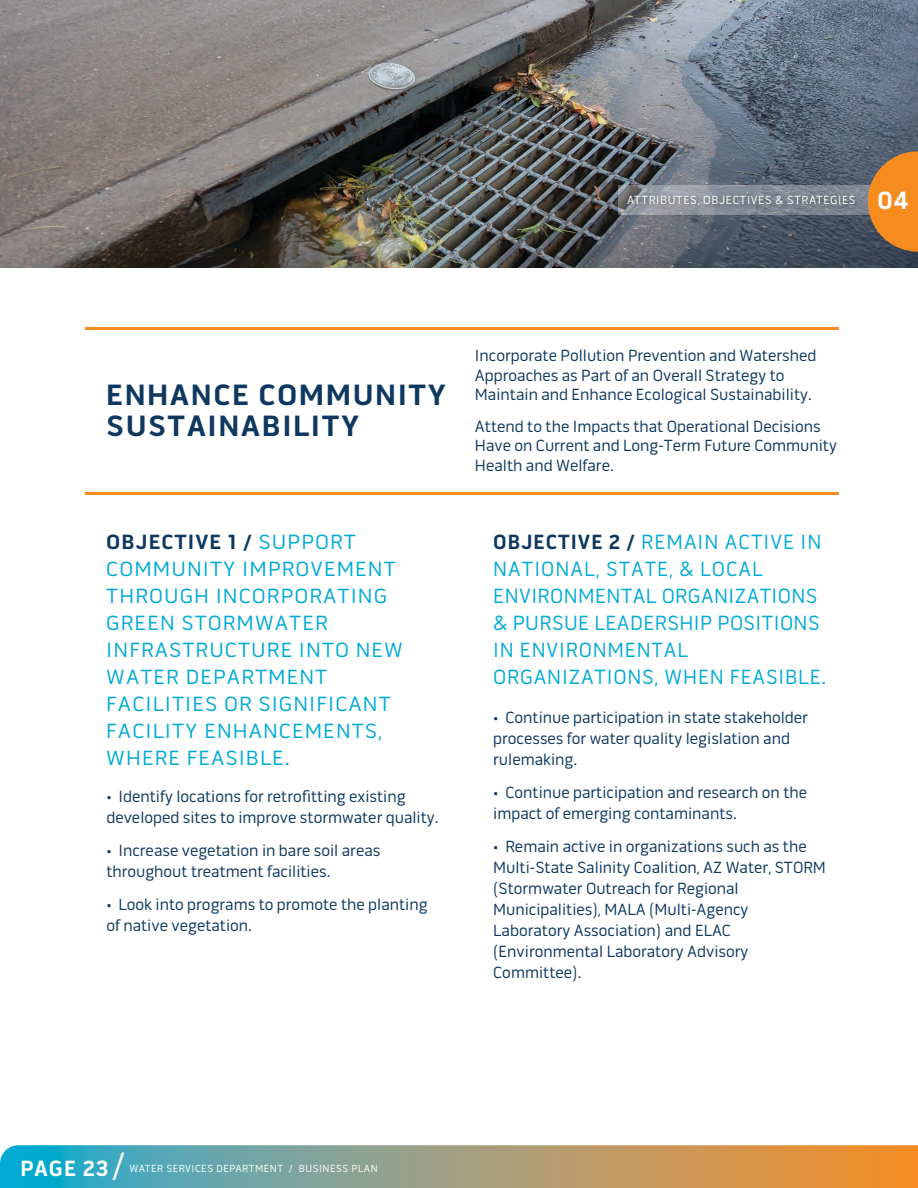
<style>
.page{position:relative;width:918px;height:1188px;background:#fff}
.page>*{position:absolute;margin:0;border:0;box-sizing:border-box;transform-origin:0 0}
.t1{font:700 30px/31.5px "Pill Gothic 600 mg";letter-spacing:.05em;color:#0e385f}
.t2{font:700 22.5px "Pill Gothic 600 mg";letter-spacing:.05em;color:#fff;scale:.95 1}
.t3{font:21px/27px "Pill Gothic 600 mg";letter-spacing:.05em;color:#00aad4}
.t4{font:21px/27px "Pill Gothic 600 mg";letter-spacing:.05em;color:#00aad4;scale:.95 1}
.t5{font:16.5px/21px "Pill Gothic 600 mg";color:#0e385f;scale:.95 1}
.t6{font:12px "Pill Gothic 600 mg";letter-spacing:.05em;color:#fff;scale:.95 1}
.t7{font:10.5px "Pill Gothic 600 mg";letter-spacing:.05em;color:#fff;scale:.95 1}
.s1{font-weight:700;font-size:25.5px}
.s2{font-weight:700;color:#0e385f}
.s3{font-weight:400;font-size:36px}
</style>
<div class="page">
<img style="left:0;top:0;width:918px;height:268px">
<hr style="left:85px;top:327px;width:754px;height:2px;background:#f68b1e">
<hr style="left:85px;top:492px;width:754px;height:3px;background:#f68b1e">
<svg style="left:0;top:1145px;width:918px;height:43px;background:#969e80"></svg>
<svg style="left:618px;top:185px;width:250px;height:29px"></svg>
<img style="left:623px;top:189px;width:242px;height:27px">
<svg style="left:868px;top:151px;width:50px;height:101px;background:#d07f2d"></svg>
<p class="t6" style="left:627px;top:193px;width:298px">ATTRIBUTES, OBJECTIVES &amp; STRATEGIES <span class="s1">04</span></p>
<h1 class="t1" style="left:106px;top:379px;width:342px">ENHANCE COMMUNITY<br>SUSTAINABILITY</h1>
<p class="t3" style="left:106px;top:528px;width:298px"><span class="s2">OBJECTIVE 1 /</span> SUPPORT<br>COMMUNITY IMPROVEMENT<br>THROUGH INCORPORATING<br>GREEN STORMWATER<br>INFRASTRUCTURE INTO NEW<br>WATER DEPARTMENT<br>FACILITIES OR SIGNIFICANT<br>FACILITY ENHANCEMENTS,<br>WHERE FEASIBLE.</p>
<p class="t5" style="left:106px;top:786px;width:351px">• Identify locations for retrofitting existing developed sites to improve stormwater quality.</p>
<p class="t5" style="left:106px;top:840px;width:290px">• Increase vegetation in bare soil areas throughout treatment facilities.</p>
<p class="t5" style="left:106px;top:894px;width:340px">• Look into programs to promote the planting of native vegetation.</p>
<p class="t5" style="left:475px;top:346px;width:361px;line-height:19.5px">Incorporate Pollution Prevention and Watershed<br>Approaches as Part of an Overall Strategy to<br>Maintain and Enhance Ecological Sustainability.</p>
<p class="t5" style="left:475px;top:416px;width:383px;line-height:19.5px">Attend to the Impacts that Operational Decisions<br>Have on Current and Long-Term Future Community<br>Health and Welfare.</p>
<p class="t4" style="left:493px;top:528px;width:352px"><span class="s2">OBJECTIVE 2 /</span> REMAIN ACTIVE IN<br>NATIONAL, STATE, &amp; LOCAL<br>ENVIRONMENTAL ORGANIZATIONS &amp; PURSUE LEADERSHIP POSITIONS<br>IN ENVIRONMENTAL<br>ORGANIZATIONS, WHEN FEASIBLE.</p>
<p class="t5" style="left:493px;top:707px;width:333px">• Continue participation in state stakeholder processes for water quality legislation and rulemaking.</p>
<p class="t5" style="left:493px;top:782px;width:332px">• Continue participation and research on the impact of emerging contaminants.</p>
<p class="t5" style="left:493px;top:836px;width:352px">• Remain active in organizations such as the Multi-State Salinity Coalition, AZ Water, STORM (Stormwater Outreach for Regional Municipalities), MALA (Multi-Agency Laboratory Association) and ELAC (Environmental Laboratory Advisory Committee).</p>
<h2 class="t2" style="left:21px;top:1155px;width:111px">PAGE 23<span class="s3">/</span></h2>
<p class="t7" style="left:130px;top:1163px;width:263px">WATER SERVICES DEPARTMENT / BUSINESS PLAN</p>
</div>
